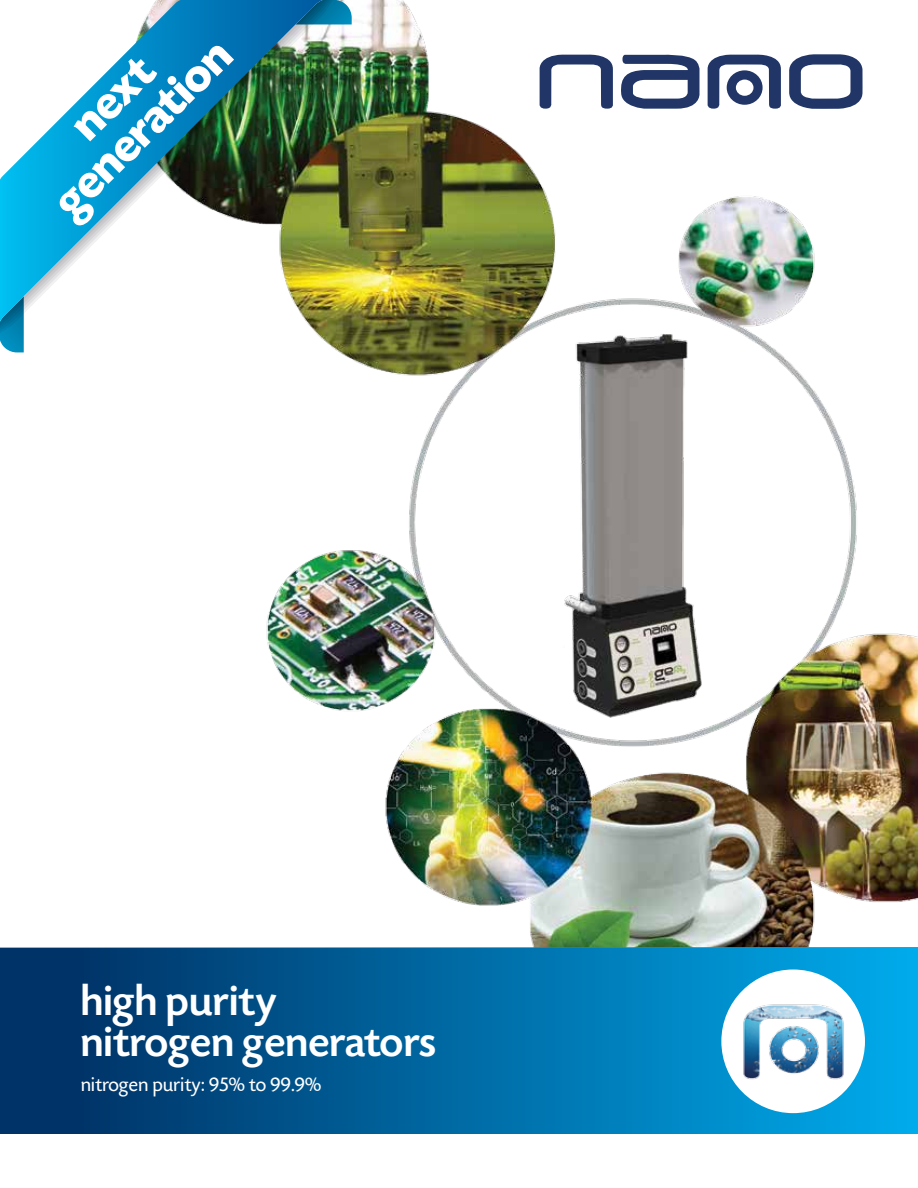
<style>
.page{position:relative;width:918px;height:1188px;background:#fff}
.page>*{position:absolute;margin:0;border:0;box-sizing:border-box;transform-origin:0 0}
.t1{font:700 49.65px/43px "Today SHOP";color:#fff;text-align:center}
.t2{font:500 45px/40.5px "Today SHOP";letter-spacing:.02em;color:#fff}
.t3{font:21px "Today SHOP";letter-spacing:.02em;color:#fff}
</style>
<div class="page">
<img style="left:0;top:0;width:918px;height:948px">
<div style="left:0;top:948px;width:81px;height:186px;background:#003468"></div>
<div style="left:81px;top:947px;width:837px;height:187px;background:linear-gradient(to right,#003469,#01acec)"></div>
<svg style="left:539px;top:54px;width:74px;height:55px"></svg>
<svg style="left:788px;top:54px;width:76px;height:55px"></svg>
<svg style="left:620px;top:54px;width:80px;height:55px"></svg>
<svg style="left:707px;top:54px;width:74px;height:55px"></svg>
<div style="left:721px;top:970px;width:144px;height:143px;background:#fff;border-radius:50%"></div>
<img style="left:743px;top:1004px;width:101px;height:76px">
<svg style="left:334px;top:0;width:18px;height:24px"></svg>
<svg style="left:0;top:334px;width:24px;height:18px"></svg>
<img style="left:0;top:0;width:323px;height:322px">
<p class="t1" style="left:17px;top:164px;width:231px;rotate:-45deg">next generation</p>
<p class="t2" style="left:81px;top:982px;width:356px">high purity nitrogen generators</p>
<p class="t3" style="left:81px;top:1074px;width:242px">nitrogen purity: 95% to 99.9%</p>
</div>
